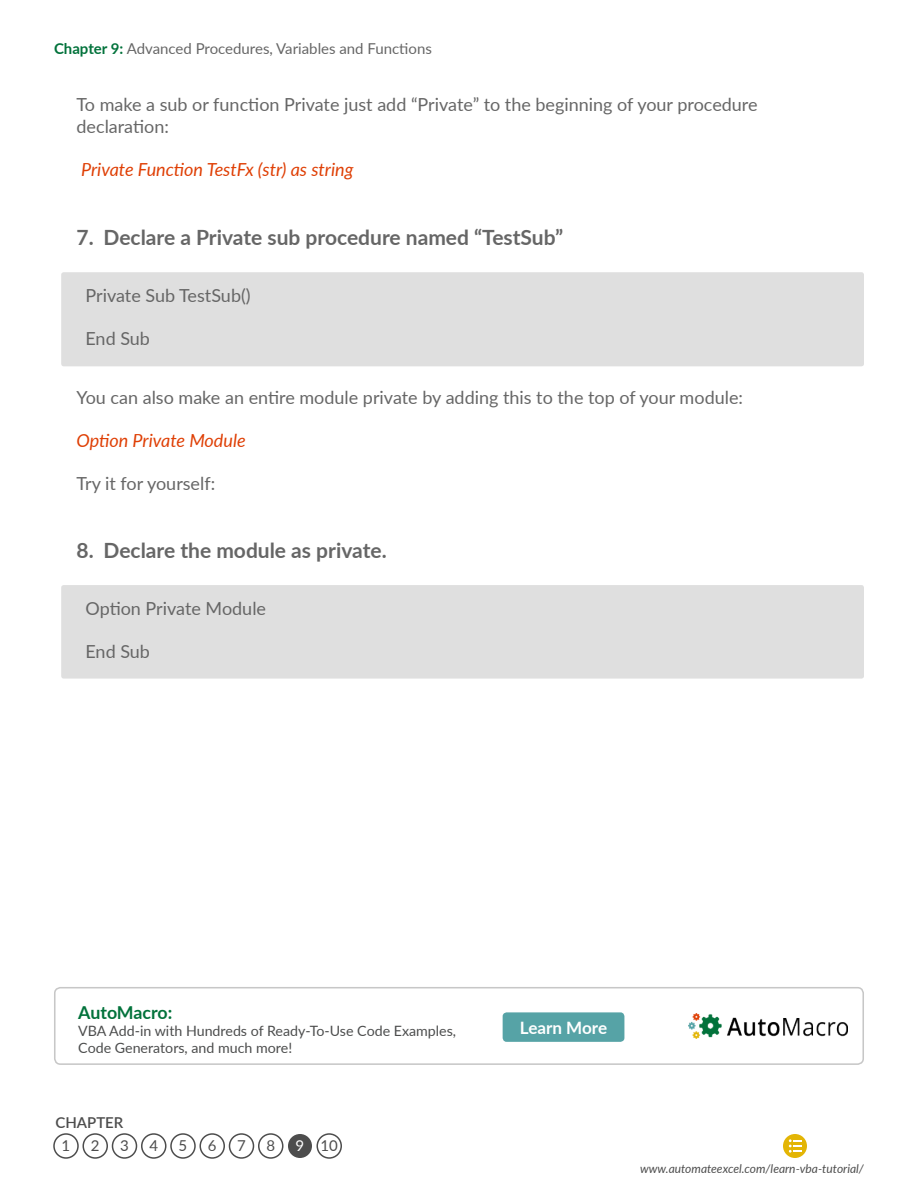
<style>
.page{position:relative;width:918px;height:1188px;background:#fff}
.page>*{position:absolute;margin:0;border:0;box-sizing:border-box;transform-origin:0 0}
.t1{font:700 21px "Lato";color:#666}
.t2{font:18px/21.6px "Lato";color:#666}
.t3{font:italic 18px "Lato";color:#df3f05}
.t4{font:700 17.85px "Lato";letter-spacing:-.005em;color:#02723b}
.t5{font:700 17.1px "Lato";color:#fff}
.t6{font:15px "Lato";color:#666}
.t7{font:15px "Lato";color:#4d4d4d}
.t8{font:600 15px "Lato";color:#4d4d4d}
.t9{font:14.25px/17.1px "Lato";color:#4c4d4d}
.t10{font:italic 12px "Lato";color:#4d4d4d}
.s1{font-weight:700;color:#02723b}
.s2{color:#fff}
</style>
<div class="page">
<div style="left:53px;top:1133px;width:26px;height:26px;border:2px solid #4d4d4d;border-radius:50%"></div>
<div style="left:82px;top:1133px;width:26px;height:26px;border:2px solid #4d4d4d;border-radius:50%"></div>
<div style="left:112px;top:1133px;width:25px;height:26px;border:2px solid #4d4d4d;border-radius:50%"></div>
<div style="left:141px;top:1133px;width:25px;height:26px;border:2px solid #4d4d4d;border-radius:50%"></div>
<div style="left:170px;top:1133px;width:26px;height:26px;border:2px solid #4d4d4d;border-radius:50%"></div>
<div style="left:200px;top:1133px;width:25px;height:26px;border:2px solid #4d4d4d;border-radius:50%"></div>
<div style="left:229px;top:1133px;width:25px;height:26px;border:2px solid #4d4d4d;border-radius:50%"></div>
<div style="left:258px;top:1133px;width:26px;height:26px;border:2px solid #4d4d4d;border-radius:50%"></div>
<div style="left:288px;top:1134px;width:24px;height:24px;background:#4d4d4d;border-radius:50%"></div>
<div style="left:316px;top:1133px;width:26px;height:26px;border:2px solid #4d4d4d;border-radius:50%"></div>
<div style="left:783px;top:1134px;width:24px;height:24px;background:#e3b505;border-radius:50%"></div>
<svg style="left:789px;top:1139px;width:12px;height:14px"></svg>
<div style="left:61px;top:272px;width:803px;height:94px;background:#dfdfdf;border-radius:3px"></div>
<div style="left:61px;top:585px;width:803px;height:94px;background:#dfdfdf;border-radius:3px"></div>
<div style="left:503px;top:1012px;width:121px;height:30px;background:#56a3a6;border-radius:4px"></div>
<div style="left:54px;top:987px;width:810px;height:78px;border:2px solid #000;border-radius:6px"></div>
<img style="left:689px;top:1014px;width:159px;height:25px">
<p class="t6" style="left:54px;top:38px;width:379px"><span class="s1">Chapter 9:</span> Advanced Procedures, Variables and Functions</p>
<p class="t2" style="left:76px;top:93px;width:683px">To make a sub or function Private just add “Private” to the beginning of your procedure declaration:</p>
<p class="t3" style="left:81px;top:157px;width:274px">Private Function TestFx (str) as string</p>
<p class="t1" style="left:76px;top:222px;width:488px">7. Declare a Private sub procedure named “TestSub”</p>
<p class="t2" style="left:86px;top:284px;width:167px">Private Sub TestSub()</p>
<p class="t2" style="left:86px;top:327px;width:66px">End Sub</p>
<p class="t2" style="left:76px;top:386px;width:668px">You can also make an entire module private by adding this to the top of your module:</p>
<p class="t3" style="left:76px;top:428px;width:171px">Option Private Module</p>
<p class="t2" style="left:76px;top:472px;width:140px">Try it for yourself:</p>
<p class="t1" style="left:76px;top:535px;width:312px">8. Declare the module as private.</p>
<p class="t2" style="left:86px;top:597px;width:182px">Option Private Module</p>
<p class="t2" style="left:86px;top:640px;width:66px">End Sub</p>
<p class="t4" style="left:78px;top:999px;width:96px">AutoMacro:</p>
<p class="t9" style="left:78px;top:1021px;width:379px">VBA Add-in with Hundreds of Ready-To-Use Code Examples,<br>Code Generators, and much more!</p>
<p class="t8" style="left:55px;top:1112px;width:69px">CHAPTER</p>
<p class="t7" style="left:62px;top:1135px;width:10px">1</p>
<p class="t7" style="left:91px;top:1135px;width:10px">2</p>
<p class="t7" style="left:120px;top:1135px;width:10px">3</p>
<p class="t7" style="left:149px;top:1135px;width:10px">4</p>
<p class="t7" style="left:179px;top:1135px;width:10px">5</p>
<p class="t7" style="left:208px;top:1135px;width:10px">6</p>
<p class="t7" style="left:237px;top:1135px;width:10px">7</p>
<p class="t7" style="left:266px;top:1135px;width:10px">8</p>
<p class="t7" style="left:296px;top:1135px;width:44px"><span class="s2">9</span> 10</p>
<p class="t5" style="left:520px;top:1015px;width:89px">Learn More</p>
<p class="t10" style="left:640px;top:1160px;width:225px">www.automateexcel.com/learn-vba-tutorial/</p>
</div>
